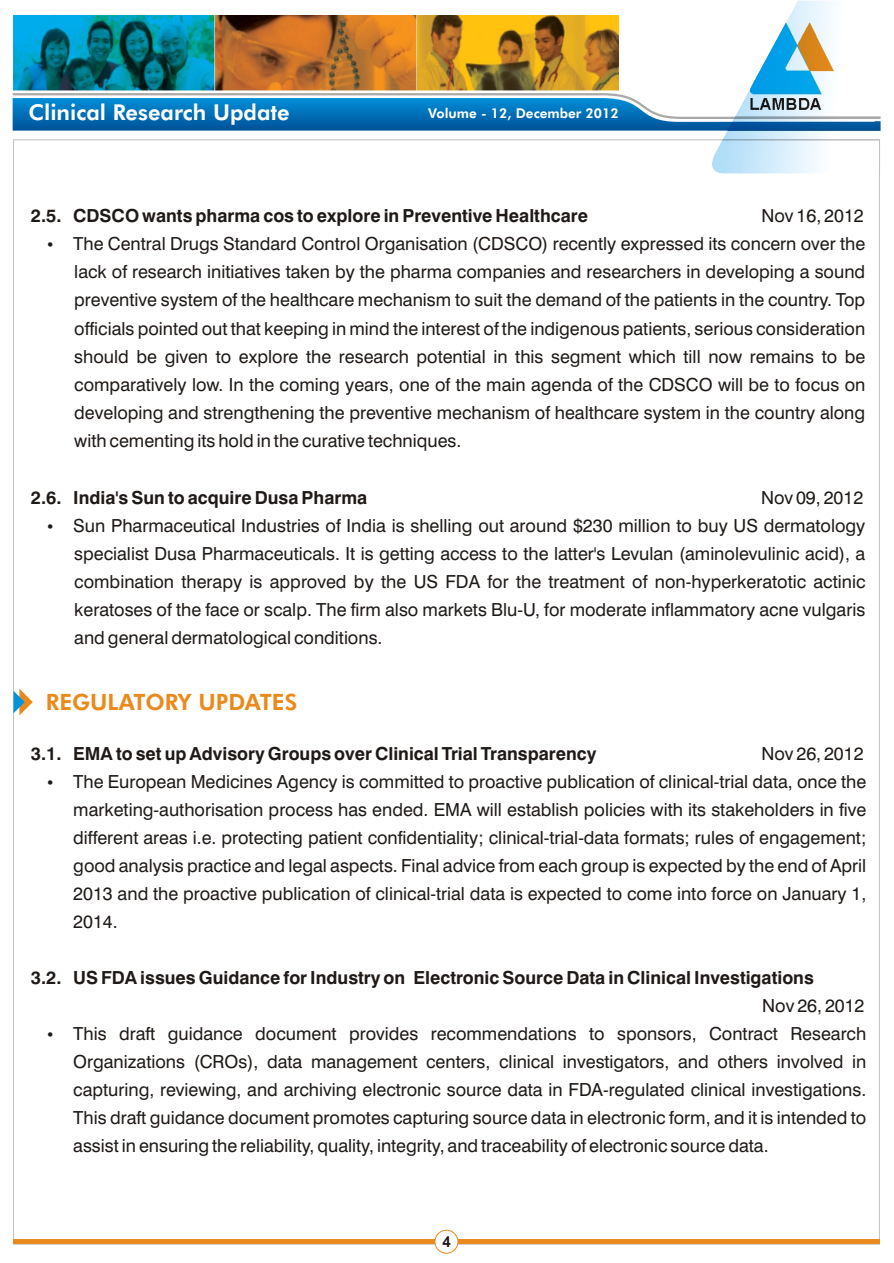
<style>
.page{position:relative;width:894px;height:1263px;background:#fff}
.page>*{position:absolute;margin:0;border:0;box-sizing:border-box;transform-origin:0 0}
.t1{font:22.5px "Futura Hv BT";color:#eb8a1c}
.t2{font:21.9px "Futura Hv BT";color:#fff}
.t3{font:18px/28.2px "Swis 721 BT";color:#1f1a17;text-align:justify}
.t4{font:700 18px "Swis 721 BT";color:#1f1a17}
.t5{font:700 15px "Arial";color:#1f1a17}
.t6{font:13.5px "Futura Hv BT";color:#fff}
</style>
<div class="page">
<svg style="left:12px;top:93px;width:691px;height:38px;background:#2e86bf"></svg>
<div style="left:13px;top:1239px;width:867px;height:5px;background:#eb8a1c"></div>
<div style="left:435px;top:1230px;width:23px;height:24px;background:#fff;border:1px solid #eb8a1c;border-radius:50%"></div>
<img style="left:13px;top:15px;width:606px;height:76px">
<img style="left:703px;top:0;width:178px;height:174px">
<svg style="left:14px;top:689px;width:19px;height:26px"></svg>
<p class="t2" style="left:28px;top:104px;width:263px">Clinical Research Update</p>
<p class="t6" style="left:428px;top:108px;width:192px">Volume - 12, December 2012</p>
<p class="t4" style="left:31px;top:208px;width:559px">2.5. CDSCO wants pharma cos to explore in Preventive Healthcare</p>
<p class="t3" style="left:762px;top:203px;width:104px">Nov 16, 2012</p>
<p class="t3" style="left:74px;top:231px;width:793px;text-indent:-28px">• The Central Drugs Standard Control Organisation (CDSCO) recently expressed its concern over the lack of research initiatives taken by the pharma companies and researchers in developing a sound preventive system of the healthcare mechanism to suit the demand of the patients in the country. Top officials pointed out that keeping in mind the interest of the indigenous patients, serious consideration should be given to explore the research potential in this segment which till now remains to be comparatively low. In the coming years, one of the main agenda of the CDSCO will be to focus on developing and strengthening the preventive mechanism of healthcare system in the country along with cementing its hold in the curative techniques.</p>
<p class="t4" style="left:31px;top:490px;width:338px">2.6. India's Sun to acquire Dusa Pharma</p>
<p class="t3" style="left:761px;top:485px;width:104px">Nov 09, 2012</p>
<p class="t3" style="left:74px;top:513px;width:793px;text-indent:-28px">• Sun Pharmaceutical Industries of India is shelling out around $230 million to buy US dermatology specialist Dusa Pharmaceuticals. It is getting access to the latter's Levulan (aminolevulinic acid), a combination therapy is approved by the US FDA for the treatment of non-hyperkeratotic actinic keratoses of the face or scalp. The firm also markets Blu-U, for moderate inflammatory acne vulgaris and general dermatological conditions.</p>
<p class="t1" style="left:46px;top:693px;width:253px">REGULATORY UPDATES</p>
<p class="t4" style="left:31px;top:746px;width:567px">3.1. EMA to set up Advisory Groups over Clinical Trial Transparency</p>
<p class="t3" style="left:761px;top:741px;width:104px">Nov 26, 2012</p>
<p class="t3" style="left:73px;top:769px;width:795px;text-indent:-27px">• The European Medicines Agency is committed to proactive publication of clinical-trial data, once the marketing-authorisation process has ended. EMA will establish policies with its stakeholders in five different areas i.e. protecting patient confidentiality; clinical-trial-data formats; rules of engagement; good analysis practice and legal aspects. Final advice from each group is expected by the end of April 2013 and the proactive publication of clinical-trial data is expected to come into force on January 1, 2014.</p>
<p class="t4" style="left:31px;top:971px;width:784px">3.2. US FDA issues Guidance for Industry on Electronic Source Data in Clinical Investigations</p>
<p class="t3" style="left:762px;top:993px;width:104px">Nov 26, 2012</p>
<p class="t3" style="left:73px;top:1022px;width:795px;text-indent:-27px">• This draft guidance document provides recommendations to sponsors, Contract Research Organizations (CROs), data management centers, clinical investigators, and others involved in capturing, reviewing, and archiving electronic source data in FDA-regulated clinical investigations.<br>This draft guidance document promotes capturing source data in electronic form, and it is intended to assist in ensuring the reliability, quality, integrity, and traceability of electronic source data.</p>
<p class="t5" style="left:442px;top:1236px;width:10px">4</p>
</div>
